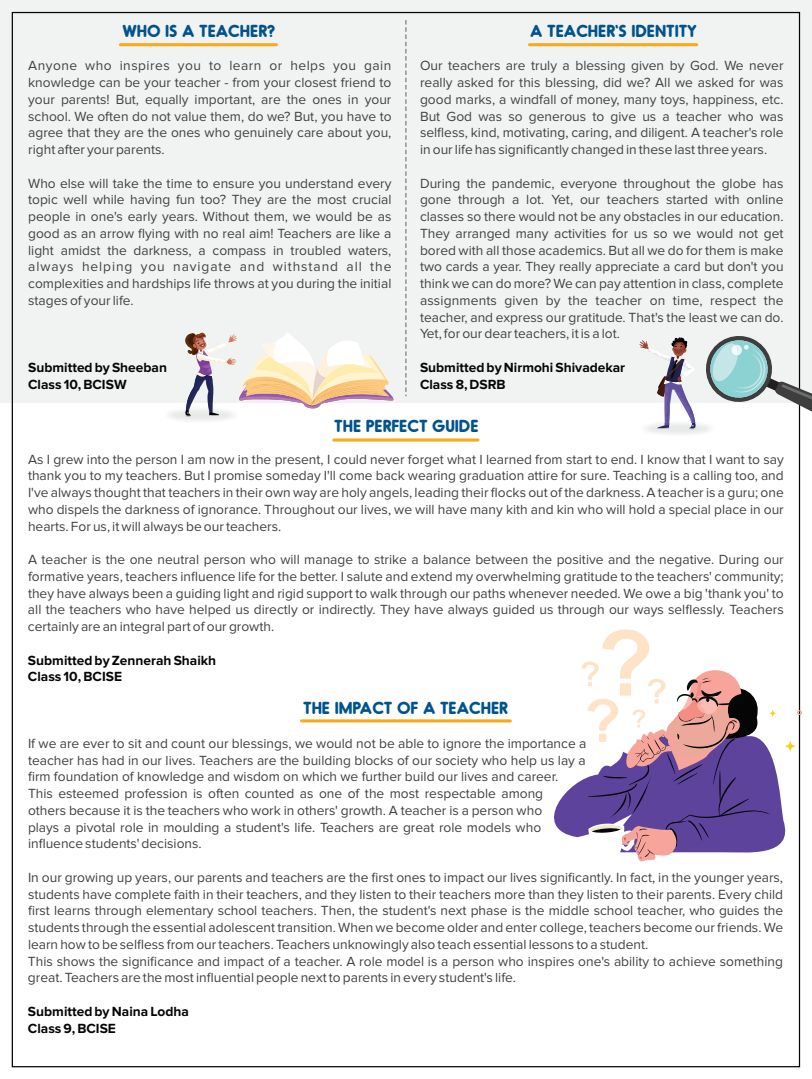
<style>
.page{position:relative;width:812px;height:1079px;background:#fff}
.page>*{position:absolute;margin:0;border:0;box-sizing:border-box;transform-origin:0 0}
.t1{font:700 16.5px "Oduda";color:#01538e}
.t2{font:13.75px/16.8px "Proxima Nova";color:#414141;text-align:justify}
.t3{font:700 13.75px/16.8px "Proxima Nova";color:#040504}
</style>
<div class="page">
<div style="left:0;top:0;width:811px;height:403px;background:#f1f3f3"></div>
<hr style="left:301px;top:719px;width:209px;height:3px;background:#f7ab1b">
<hr style="left:529px;top:43px;width:167px;height:3px;background:#f7ab1b">
<hr style="left:120px;top:43px;width:156px;height:3px;background:#f7ab1b">
<svg style="left:405px;top:20px;width:1px;height:376px"></svg>
<hr style="left:333px;top:438px;width:144px;height:3px;background:#f7ab1b">
<svg style="left:554px;top:661px;width:247px;height:204px"></svg>
<img style="left:601px;top:629px;width:48px;height:66px">
<img style="left:587px;top:699px;width:31px;height:43px">
<img style="left:647px;top:678px;width:18px;height:25px">
<img style="left:580px;top:661px;width:18px;height:25px">
<img style="left:631px;top:709px;width:13px;height:18px">
<svg style="left:706px;top:331px;width:105px;height:92px"></svg>
<img style="left:646px;top:421px;width:70px;height:13px">
<svg style="left:639px;top:340px;width:56px;height:89px"></svg>
<img style="left:671px;top:337px;width:15px;height:13px">
<img style="left:169px;top:410px;width:64px;height:11px">
<svg style="left:185px;top:332px;width:209px;height:84px"></svg>
<img style="left:312px;top:349px;width:37px;height:53px">
<img style="left:312px;top:367px;width:14px;height:35px">
<img style="left:356px;top:354px;width:16px;height:14px">
<p class="t1" style="left:122px;top:24px;width:154px">WHO IS A TEACHER?</p>
<p class="t2" style="left:28px;top:58px;width:365px">Anyone who inspires you to learn or helps you gain knowledge can be your teacher - from your closest friend to your parents! But, equally important, are the ones in your school. We often do not value them, do we? But, you have to agree that they are the ones who genuinely care about you, right after your parents.</p>
<p class="t2" style="left:28px;top:175px;width:364px">Who else will take the time to ensure you understand every topic well while having fun too? They are the most crucial people in one's early years. Without them, we would be as good as an arrow flying with no real aim! Teachers are like a light amidst the darkness, a compass in troubled waters, always helping you navigate and withstand all the complexities and hardships life throws at you during the initial stages of your life.</p>
<p class="t3" style="left:28px;top:359px;width:140px">Submitted by Sheeban<br>Class 10, BCISW</p>
<p class="t1" style="left:530px;top:24px;width:168px">A TEACHER'S IDENTITY</p>
<p class="t2" style="left:420px;top:58px;width:365px">Our teachers are truly a blessing given by God. We never really asked for this blessing, did we? All we asked for was good marks, a windfall of money, many toys, happiness, etc.<br>But God was so generous to give us a teacher who was selfless, kind, motivating, caring, and diligent. A teacher's role in our life has significantly changed in these last three years.</p>
<p class="t2" style="left:420px;top:175px;width:365px">During the pandemic, everyone throughout the globe has gone through a lot. Yet, our teachers started with online classes so there would not be any obstacles in our education.<br>They arranged many activities for us so we would not get bored with all those academics. But all we do for them is make two cards a year. They really appreciate a card but don't you think we can do more? We can pay attention in class, complete assignments given by the teacher on time, respect the teacher, and express our gratitude. That's the least we can do.<br>Yet, for our dear teachers, it is a lot.</p>
<p class="t3" style="left:420px;top:359px;width:207px">Submitted by Nirmohi Shivadekar<br>Class 8, DSRB</p>
<p class="t1" style="left:334px;top:419px;width:146px">THE PERFECT GUIDE</p>
<p class="t2" style="left:28px;top:451px;width:756px">As I grew into the person I am now in the present, I could never forget what I learned from start to end. I know that I want to say thank you to my teachers. But I promise someday I'll come back wearing graduation attire for sure. Teaching is a calling too, and I've always thought that teachers in their own way are holy angels, leading their flocks out of the darkness. A teacher is a guru; one who dispels the darkness of ignorance. Throughout our lives, we will have many kith and kin who will hold a special place in our hearts. For us, it will always be our teachers.</p>
<p class="t2" style="left:28px;top:551px;width:756px">A teacher is the one neutral person who will manage to strike a balance between the positive and the negative. During our formative years, teachers influence life for the better. I salute and extend my overwhelming gratitude to the teachers' community; they have always been a guiding light and rigid support to walk through our paths whenever needed. We owe a big 'thank you' to all the teachers who have helped us directly or indirectly. They have always guided us through our ways selflessly. Teachers certainly are an integral part of our growth.</p>
<p class="t3" style="left:28px;top:652px;width:190px">Submitted by Zennerah Shaikh<br>Class 10, BCISE</p>
<p class="t1" style="left:303px;top:701px;width:206px">THE IMPACT OF A TEACHER</p>
<p class="t2" style="left:28px;top:735px;width:559px;text-align:left">If we are ever to sit and count our blessings, we would not be able to ignore the importance a teacher has had in our lives. Teachers are the building blocks of our society who help us lay a firm foundation of knowledge and wisdom on which we further build our lives and career.<br>This esteemed profession is often counted as one of the most respectable among<br>others because it is the teachers who work in others' growth. A teacher is a person who<br>plays a pivotal role in moulding a student's life. Teachers are great role models who influence students' decisions.</p>
<p class="t2" style="left:28px;top:869px;width:756px;text-align:left">In our growing up years, our parents and teachers are the first ones to impact our lives significantly. In fact, in the younger years, students have complete faith in their teachers, and they listen to their teachers more than they listen to their parents. Every child first learns through elementary school teachers. Then, the student's next phase is the middle school teacher, who guides the students through the essential adolescent transition. When we become older and enter college, teachers become our friends. We learn how to be selfless from our teachers. Teachers unknowingly also teach essential lessons to a student.<br>This shows the significance and impact of a teacher. A role model is a person who inspires one's ability to achieve something great. Teachers are the most influential people next to parents in every student's life.</p>
<p class="t3" style="left:28px;top:1003px;width:162px">Submitted by Naina Lodha<br>Class 9, BCISE</p>
</div>
